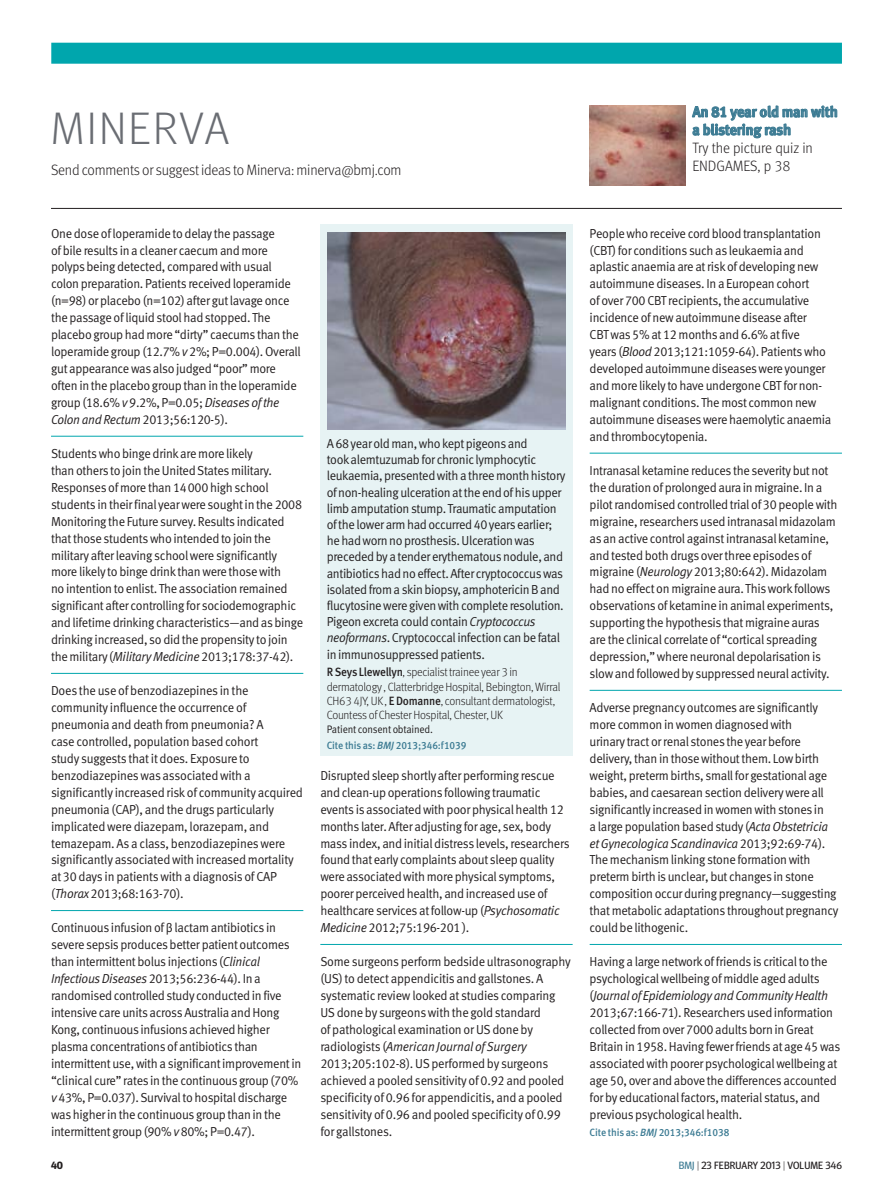
<style>
.page{position:relative;width:893px;height:1191px;background:#fff}
.page>*{position:absolute;margin:0;border:0;box-sizing:border-box;transform-origin:0 0}
.t1{font:300 45px "Meta Headline OT";letter-spacing:.06em;color:#6a6d73}
.section_start_info{font:300 15px "Meta Pro";letter-spacing:-.015em;color:#231f20;scale:.95 1}
._8pt_Link_bold{font:700 15px/18px "Meta Pro";letter-spacing:-.015em;color:#3c7b93;scale:.95 1}
._10pt_Link{font:300 15px/18px "Meta Pro";letter-spacing:-.005em;color:#231f20;scale:.95 1}
.minerva_text{font:13.05px/17px "Meta Pro Normal";letter-spacing:-.025em;color:#231f20;scale:.95 1}
.minerva_Pic_text{font:13.05px/16.2px "Meta Pro Normal";letter-spacing:-.03em;color:#231f20;scale:.95 1}
.minerva_text_first{font:13.05px/17px "Meta Pro Normal";letter-spacing:-.025em;color:#231f20;scale:.95 1}
.Author_details{font:300 12px/14.2px "Meta Pro";letter-spacing:-.02em;color:#231f20;scale:.95 1}
.acknol_sup_cor_to__r{font:10.8px "Meta Pro Normal";letter-spacing:-.02em;color:#231f20;scale:.93 1}
.citation{font:500 10.5px "Meta Pro";letter-spacing:-.01em;color:#3c7b93;scale:.95 1}
.t2{font:10.5px "Meta Headline OT";letter-spacing:.01em;color:#231f20}
.t3{font:700 10.5px "Meta Headline OT";color:#231f20}
.s1{font-style:italic}
.s2{font-weight:500}
.s3{color:#3c7b93}
.s4{font-weight:300}
</style>
<div class="page">
<div style="left:51px;top:43px;width:791px;height:21px;background:#00a6ad"></div>
<hr style="left:51px;top:208px;width:791px;height:1px;background:#231f20">
<img style="left:590px;top:106px;width:95px;height:79px">
<svg style="left:692px;top:106px;width:145px;height:32px"></svg>
<hr style="left:51px;top:436px;width:252px;height:1px;background:#00a6ad">
<hr style="left:51px;top:673px;width:252px;height:1px;background:#00a6ad">
<hr style="left:51px;top:910px;width:252px;height:1px;background:#00a6ad">
<hr style="left:320px;top:944px;width:253px;height:1px;background:#00a6ad">
<hr style="left:590px;top:453px;width:252px;height:1px;background:#00a6ad">
<hr style="left:590px;top:690px;width:252px;height:1px;background:#00a6ad">
<hr style="left:590px;top:944px;width:252px;height:1px;background:#00a6ad">
<div style="left:320px;top:224px;width:253px;height:531px;background:#e7f3f4"></div>
<img style="left:328px;top:232px;width:238px;height:197px">
<p class="t1" style="left:51px;top:101px;width:180px">MINERVA</p>
<p class="section_start_info" style="left:51px;top:159px;width:370px">Send comments or suggest ideas to Minerva: minerva@bmj.com</p>
<p class="_8pt_Link_bold" style="left:692px;top:102px;width:155px">An 81 year old man with a blistering rash</p>
<p class="_10pt_Link" style="left:692px;top:138px;width:128px">Try the picture quiz in<br>ENDGAMES, p 38</p>
<p class="minerva_text_first" style="left:51px;top:224px;width:264px">One dose of loperamide to delay the passage<br>of bile results in a cleaner caecum and more polyps being detected, compared with usual colon preparation. Patients received loperamide (n=98) or placebo (n=102) after gut lavage once the passage of liquid stool had stopped. The placebo group had more “dirty” caecums than the loperamide group (12.7% <span class="s1">v</span> 2%; P=0.004). Overall gut appearance was also judged “poor” more often in the placebo group than in the loperamide group (18.6% <span class="s1">v</span> 9.2%, P=0.05; <span class="s1">Diseases of the Colon and Rectum</span> 2013;56:120-5).</p>
<p class="minerva_text" style="left:51px;top:444px;width:267px">Students who binge drink are more likely<br>than others to join the United States military.<br>Responses of more than 14000 high school students in their final year were sought in the 2008<br>Monitoring the Future survey. Results indicated that those students who intended to join the military after leaving school were significantly more likely to binge drink than were those with<br>no intention to enlist. The association remained significant after controlling for sociodemographic and lifetime drinking characteristics—and as binge drinking increased, so did the propensity to join the military (<span class="s1">Military Medicine</span> 2013;178:37-42).</p>
<p class="minerva_text" style="left:51px;top:681px;width:267px">Does the use of benzodiazepines in the community influence the occurrence of pneumonia and death from pneumonia? A<br>case controlled, population based cohort<br>study suggests that it does. Exposure to benzodiazepines was associated with a significantly increased risk of community acquired pneumonia (CAP), and the drugs particularly implicated were diazepam, lorazepam, and temazepam. As a class, benzodiazepines were significantly associated with increased mortality at 30 days in patients with a diagnosis of CAP (<span class="s1">Thorax</span> 2013;68:163-70).</p>
<p class="minerva_text" style="left:51px;top:918px;width:265px">Continuous infusion of β lactam antibiotics in severe sepsis produces better patient outcomes than intermittent bolus injections (<span class="s1">Clinical Infectious Diseases</span> 2013;56:236-44). In a randomised controlled study conducted in five intensive care units across Australia and Hong Kong, continuous infusions achieved higher plasma concentrations of antibiotics than intermittent use, with a significant improvement in “clinical cure” rates in the continuous group (70% <span class="s1">v</span> 43%, P=0.037). Survival to hospital discharge was higher in the continuous group than in the intermittent group (90% <span class="s1">v</span> 80%; P=0.47).</p>
<p class="minerva_Pic_text" style="left:327px;top:434px;width:253px">A 68 year old man, who kept pigeons and<br>took alemtuzumab for chronic lymphocytic leukaemia, presented with a three month history of non-healing ulceration at the end of his upper limb amputation stump. Traumatic amputation of the lower arm had occurred 40 years earlier; he had worn no prosthesis. Ulceration was preceded by a tender erythematous nodule, and antibiotics had no effect. After cryptococcus was isolated from a skin biopsy, amphotericin B and flucytosine were given with complete resolution.<br>Pigeon excreta could contain <span class="s1">Cryptococcus neoformans</span>. Cryptococcal infection can be fatal in immunosuppressed patients.</p>
<p class="Author_details" style="left:327px;top:664px;width:248px"><span class="s2">R Seys Llewellyn</span>, specialist trainee year 3 in dermatology , Clatterbridge Hospital, Bebington, Wirral CH63 4JY, UK , <span class="s2">E Domanne</span>, consultant dermatologist, Countess of Chester Hospital, Chester, UK</p>
<p class="acknol_sup_cor_to__r" style="left:327px;top:721px;width:116px">Patient consent obtained.</p>
<p class="citation" style="left:327px;top:737px;width:149px">Cite this as: <span class="s1">BMJ</span> 2013;346:f1039</p>
<p class="minerva_text" style="left:320px;top:766px;width:264px">Disrupted sleep shortly after performing rescue and clean-up operations following traumatic events is associated with poor physical health 12 months later. After adjusting for age, sex, body mass index, and initial distress levels, researchers found that early complaints about sleep quality were associated with more physical symptoms, poorer perceived health, and increased use of healthcare services at follow-up (<span class="s1">Psychosomatic Medicine</span> 2012;75:196-201 ).</p>
<p class="minerva_text" style="left:320px;top:952px;width:265px">Some surgeons perform bedside ultrasonography (US) to detect appendicitis and gallstones. A systematic review looked at studies comparing US done by surgeons with the gold standard<br>of pathological examination or US done by radiologists (<span class="s1">American Journal of Surgery </span>2013;205:102-8). US performed by surgeons achieved a pooled sensitivity of 0.92 and pooled specificity of 0.96 for appendicitis, and a pooled sensitivity of 0.96 and pooled specificity of 0.99 for gallstones.</p>
<p class="minerva_text" style="left:590px;top:224px;width:256px">People who receive cord blood transplantation (CBT) for conditions such as leukaemia and aplastic anaemia are at risk of developing new autoimmune diseases. In a European cohort<br>of over 700 CBT recipients, the accumulative incidence of new autoimmune disease after<br>CBT was 5% at 12 months and 6.6% at five<br>years (<span class="s1">Blood</span> 2013;121:1059-64). Patients who developed autoimmune diseases were younger and more likely to have undergone CBT for non&shy;malignant conditions. The most common new autoimmune diseases were haemolytic anaemia and thrombocytopenia.</p>
<p class="minerva_text" style="left:590px;top:461px;width:262px">Intranasal ketamine reduces the severity but not the duration of prolonged aura in migraine. In a pilot randomised controlled trial of 30 people with migraine, researchers used intranasal midazolam as an active control against intranasal ketamine, and tested both drugs over three episodes of migraine (<span class="s1">Neurology</span> 2013;80:642). Midazolam had no effect on migraine aura. This work follows observations of ketamine in animal experiments, supporting the hypothesis that migraine auras are the clinical correlate of “cortical spreading depression,” where neuronal depolarisation is slow and followed by suppressed neural activity.</p>
<p class="minerva_text" style="left:590px;top:698px;width:264px">Adverse pregnancy outcomes are significantly more common in women diagnosed with<br>urinary tract or renal stones the year before delivery, than in those without them. Low birth weight, preterm births, small for gestational age babies, and caesarean section delivery were all significantly increased in women with stones in<br>a large population based study (<span class="s1">Acta Obstetricia et Gynecologica Scandinavica</span> 2013;92:69-74).<br>The mechanism linking stone formation with preterm birth is unclear, but changes in stone composition occur during pregnancy—suggesting that metabolic adaptations throughout pregnancy could be lithogenic.</p>
<p class="minerva_text" style="left:590px;top:952px;width:265px">Having a large network of friends is critical to the psychological wellbeing of middle aged adults (<span class="s1">Journal of Epidemiology and Community Health </span>2013;67:166-71). Researchers used information collected from over 7000 adults born in Great Britain in 1958. Having fewer friends at age 45 was associated with poorer psychological wellbeing at age 50, over and above the differences accounted for by educational factors, material status, and previous psychological health.</p>
<p class="citation" style="left:590px;top:1123px;width:149px">Cite this as: <span class="s1">BMJ</span> 2013;346:f1038</p>
<p class="t3" style="left:51px;top:1159px;width:14px">40</p>
<p class="t2" style="left:679px;top:1159px;width:165px"><span class="s3">BMJ</span> <span class="s4">|</span> 23 FEBRUARY 2013 <span class="s4">|</span> VOLUME 346</p>
</div>
